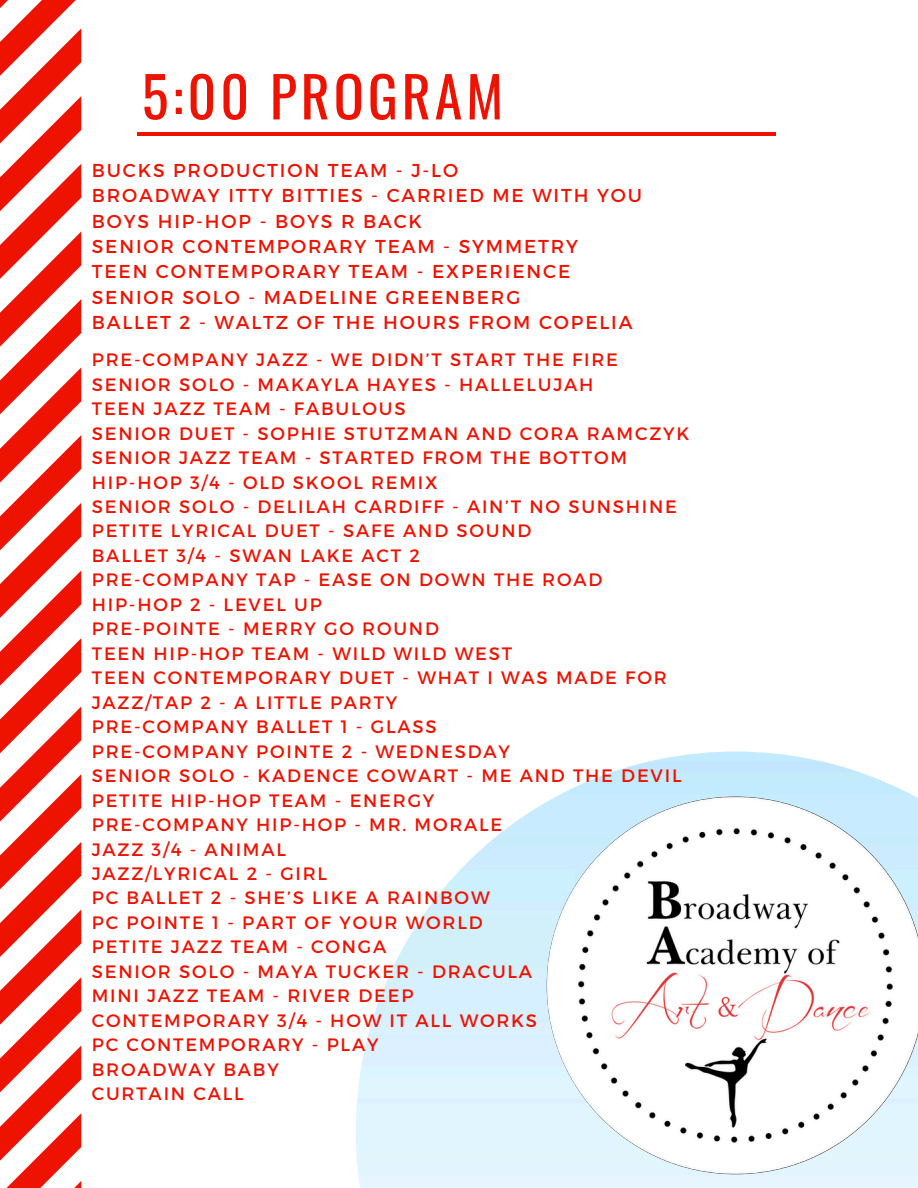
<style>
.page{position:relative;width:918px;height:1188px;background:#fff}
.page>*{position:absolute;margin:0;border:0;box-sizing:border-box;transform-origin:0 0}
.t1{font:56.1px "Oswald";letter-spacing:.07em;color:#ee1200}
.t2{font:18.6px "Montserrat";letter-spacing:.1em;color:#ee1200}
.t3{font:18px "Montserrat";letter-spacing:.1em;color:#ee1200}
</style>
<div class="page">
<img style="left:356px;top:752px;width:562px;height:436px">
<hr style="left:137px;top:132px;width:639px;height:3px;background:#ee1200">
<svg style="left:0;top:0;width:81px;height:1188px"></svg>
<img style="left:547px;top:796px;width:371px;height:378px">
<p class="t1" style="left:142px;top:53px;width:363px">5:00 PROGRAM</p>
<h1 class="t2" style="left:92px;top:158px;width:368px">BUCKS PRODUCTION TEAM - J-LO</h1>
<p class="t2" style="left:92px;top:184px;width:552px">BROADWAY ITTY BITTIES - CARRIED ME WITH YOU</p>
<p class="t2" style="left:92px;top:209px;width:332px">BOYS HIP-HOP - BOYS R BACK</p>
<p class="t2" style="left:92px;top:234px;width:488px">SENIOR CONTEMPORARY TEAM - SYMMETRY</p>
<p class="t2" style="left:92px;top:260px;width:480px">TEEN CONTEMPORARY TEAM - EXPERIENCE</p>
<p class="t2" style="left:92px;top:285px;width:430px">SENIOR SOLO - MADELINE GREENBERG</p>
<p class="t2" style="left:92px;top:311px;width:542px">BALLET 2 - WALTZ OF THE HOURS FROM COPELIA</p>
<p class="t3" style="left:92px;top:348px;width:528px">PRE-COMPANY JAZZ - WE DIDN’T START THE FIRE</p>
<p class="t3" style="left:92px;top:373px;width:503px">SENIOR SOLO - MAKAYLA HAYES - HALLELUJAH</p>
<p class="t3" style="left:92px;top:397px;width:315px">TEEN JAZZ TEAM - FABULOUS</p>
<p class="t3" style="left:92px;top:422px;width:599px">SENIOR DUET - SOPHIE STUTZMAN AND CORA RAMCZYK</p>
<p class="t3" style="left:92px;top:446px;width:537px">SENIOR JAZZ TEAM - STARTED FROM THE BOTTOM</p>
<p class="t3" style="left:92px;top:470px;width:347px">HIP-HOP 3/4 - OLD SKOOL REMIX</p>
<p class="t3" style="left:92px;top:495px;width:587px">SENIOR SOLO - DELILAH CARDIFF - AIN’T NO SUNSHINE</p>
<p class="t3" style="left:92px;top:519px;width:441px">PETITE LYRICAL DUET - SAFE AND SOUND</p>
<p class="t3" style="left:92px;top:544px;width:330px">BALLET 3/4 - SWAN LAKE ACT 2</p>
<p class="t3" style="left:92px;top:568px;width:512px">PRE-COMPANY TAP - EASE ON DOWN THE ROAD</p>
<p class="t3" style="left:92px;top:593px;width:232px">HIP-HOP 2 - LEVEL UP</p>
<p class="t3" style="left:92px;top:617px;width:349px">PRE-POINTE - MERRY GO ROUND</p>
<p class="t3" style="left:92px;top:642px;width:422px">TEEN HIP-HOP TEAM - WILD WILD WEST</p>
<p class="t3" style="left:92px;top:666px;width:576px">TEEN CONTEMPORARY DUET - WHAT I WAS MADE FOR</p>
<p class="t3" style="left:92px;top:691px;width:307px">JAZZ/TAP 2 - A LITTLE PARTY</p>
<p class="t3" style="left:92px;top:715px;width:346px">PRE-COMPANY BALLET 1 - GLASS</p>
<p class="t3" style="left:92px;top:740px;width:420px">PRE-COMPANY POINTE 2 - WEDNESDAY</p>
<p class="t3" style="left:92px;top:764px;width:591px">SENIOR SOLO - KADENCE COWART - ME AND THE DEVIL</p>
<p class="t3" style="left:92px;top:788px;width:344px">PETITE HIP-HOP TEAM - ENERGY</p>
<p class="t3" style="left:92px;top:813px;width:412px">PRE-COMPANY HIP-HOP - MR. MORALE</p>
<p class="t3" style="left:92px;top:837px;width:196px">JAZZ 3/4 - ANIMAL</p>
<p class="t3" style="left:92px;top:862px;width:237px">JAZZ/LYRICAL 2 - GIRL</p>
<p class="t3" style="left:92px;top:886px;width:399px">PC BALLET 2 - SHE’S LIKE A RAINBOW</p>
<p class="t3" style="left:92px;top:911px;width:392px">PC POINTE 1 - PART OF YOUR WORLD</p>
<p class="t3" style="left:92px;top:935px;width:296px">PETITE JAZZ TEAM - CONGA</p>
<p class="t3" style="left:92px;top:960px;width:442px">SENIOR SOLO - MAYA TUCKER - DRACULA</p>
<p class="t3" style="left:92px;top:984px;width:323px">MINI JAZZ TEAM - RIVER DEEP</p>
<p class="t3" style="left:92px;top:1009px;width:447px">CONTEMPORARY 3/4 - HOW IT ALL WORKS</p>
<p class="t3" style="left:92px;top:1033px;width:288px">PC CONTEMPORARY - PLAY</p>
<p class="t3" style="left:92px;top:1058px;width:189px">BROADWAY BABY</p>
<p class="t3" style="left:92px;top:1082px;width:153px">CURTAIN CALL</p>
</div>
